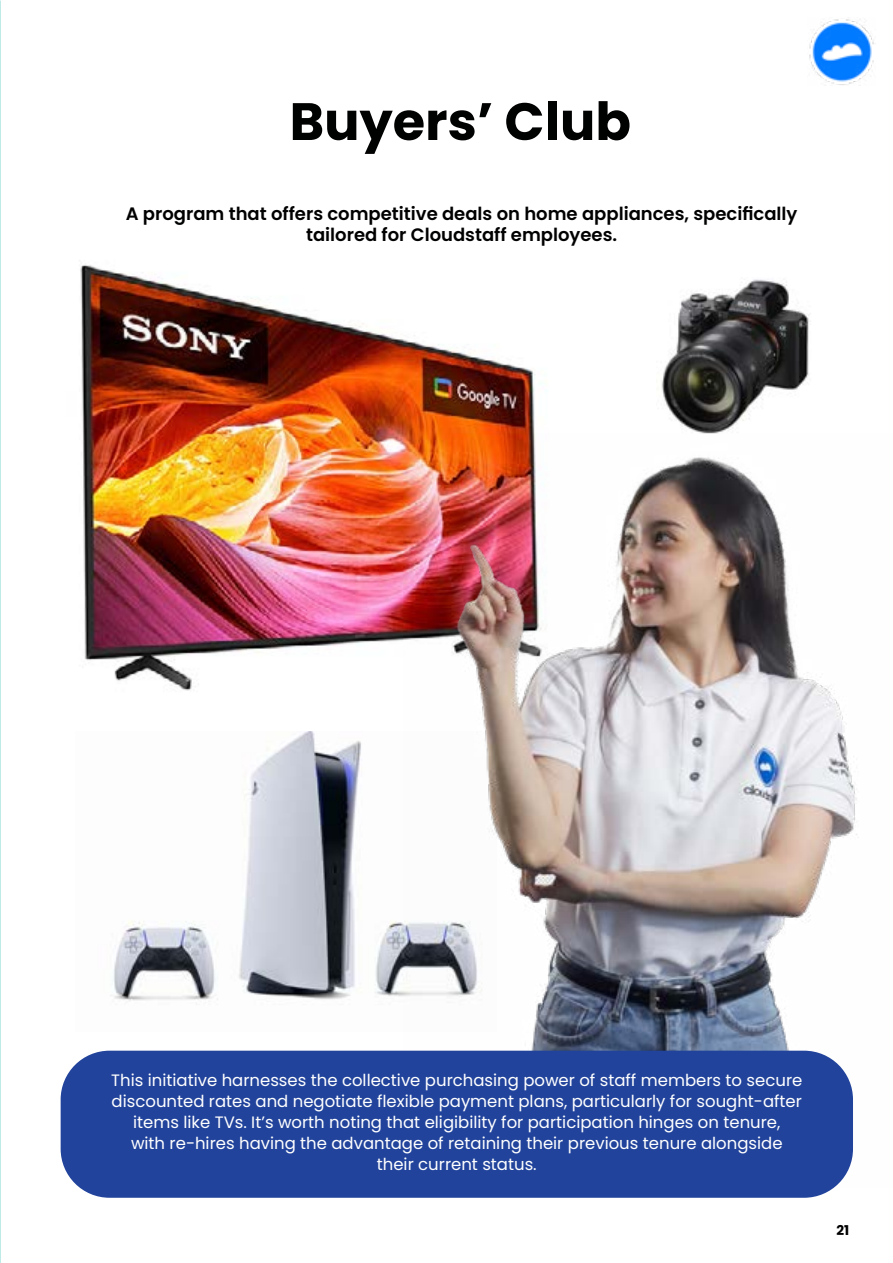
<style>
.page{position:relative;width:893px;height:1263px;background:#fff}
.page>*{position:absolute;margin:0;border:0;box-sizing:border-box;transform-origin:0 0}
.t1{font:700 52.5px "Poppins";color:#000101}
.t2{font:600 18px/21px "Poppins";color:#000101;text-align:center}
.t3{font:16.5px/21px "Poppins";color:#fff;text-align:center}
.t4{font:700 13.5px "Poppins";color:#000101}
</style>
<div class="page">
<img style="left:80px;top:264px;width:455px;height:427px">
<img style="left:111px;top:731px;width:292px;height:274px">
<img style="left:661px;top:279px;width:149px;height:154px">
<img style="left:403px;top:433px;width:456px;height:747px">
<div style="left:61px;top:1051px;width:792px;height:147px;background:#21439b;border-radius:49px"></div>
<img style="left:809px;top:19px;width:65px;height:66px">
<h1 class="t1" style="left:290px;top:91px;width:343px">Buyers’ Club</h1>
<p class="t2" style="left:126px;top:203px;width:673px">A program that offers competitive deals on home appliances, specifically tailored for Cloudstaff employees.</p>
<p class="t3" style="left:111px;top:1070px;width:693px">This initiative harnesses the collective purchasing power of staff members to secure discounted rates and negotiate flexible payment plans, particularly for sought-after items like TVs. It’s worth noting that eligibility for participation hinges on tenure,<br>with re-hires having the advantage of retaining their previous tenure alongside their current status.</p>
<p class="t4" style="left:836px;top:1222px;width:14px">21</p>
</div>
